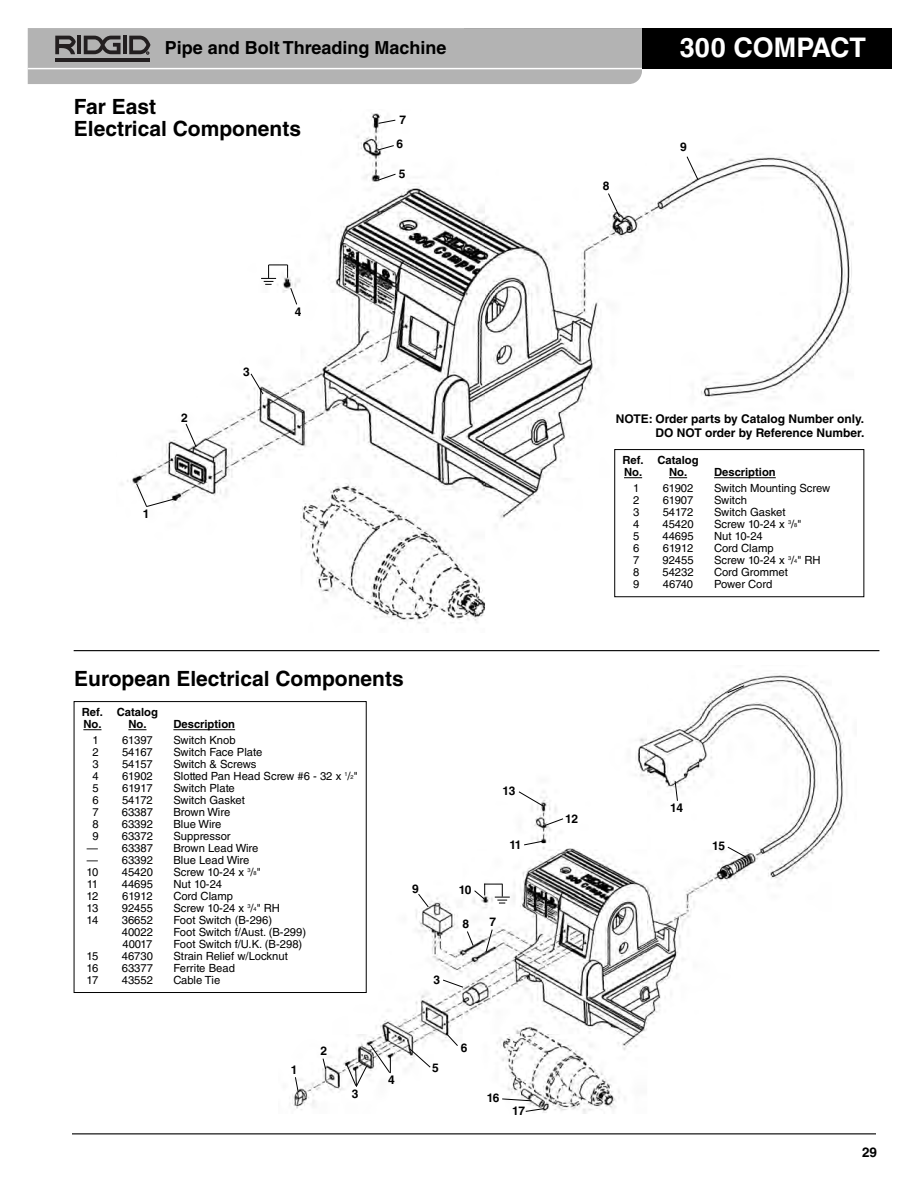
<style>
.page{position:relative;width:918px;height:1188px;background:#fff}
.page>*{position:absolute;margin:0;border:0;box-sizing:border-box;transform-origin:0 0}
.t1{font:700 27px "Helvetica LT Std";color:#fff}
.t2{font:700 21px/22.5px "Helvetica LT Std";color:#000}
.t3{font:700 18px "Helvetica LT Std";color:#000}
.t4{font:700 13.5px "Helvetica LT Std";color:#000}
.t5{font:700 12px/13.5px "Helvetica LT Std";color:#000;text-align:right}
.t6{font:11.25px "Helvetica LT Std";color:#000}
.t7{font:700 11.25px/12px "Helvetica LT Std";color:#000}
.s1{font-size:5.7px}
</style>
<div class="page">
<div style="left:464px;top:28px;width:428px;height:41px;background:#000"></div>
<svg style="left:28px;top:28px;width:614px;height:56px"></svg>
<hr style="left:72px;top:1133px;width:804px;height:1px;background:#000">
<img style="left:292px;top:673px;width:552px;height:440px">
<img style="left:127px;top:113px;width:735px;height:511px">
<div style="left:72px;top:97px;width:268px;height:51px;background:#fff"></div>
<hr style="left:74px;top:650px;width:805px;height:1px;background:#000">
<svg style="left:185px;top:423px;width:12px;height:25px"></svg>
<svg style="left:250px;top:373px;width:14px;height:22px"></svg>
<svg style="left:378px;top:119px;width:18px;height:5px"></svg>
<svg style="left:378px;top:145px;width:17px;height:6px"></svg>
<svg style="left:377px;top:173px;width:19px;height:8px"></svg>
<svg style="left:607px;top:193px;width:13px;height:25px"></svg>
<svg style="left:295px;top:1076px;width:4px;height:16px"></svg>
<svg style="left:322px;top:1058px;width:5px;height:12px"></svg>
<svg style="left:727px;top:685px;width:18px;height:9px"></svg>
<svg style="left:445px;top:1032px;width:14px;height:15px"></svg>
<svg style="left:485px;top:929px;width:8px;height:24px"></svg>
<svg style="left:466px;top:931px;width:8px;height:15px"></svg>
<svg style="left:417px;top:893px;width:12px;height:15px"></svg>
<div style="left:615px;top:450px;width:248px;height:146px;background:#fff"></div>
<div style="left:614px;top:449px;width:250px;height:148px;border:1px solid #000"></div>
<svg style="left:624px;top:477px;width:18px;height:1px"></svg>
<svg style="left:669px;top:477px;width:18px;height:1px"></svg>
<hr style="left:714px;top:477px;width:62px;height:1px;background:#000">
<div style="left:74px;top:702px;width:292px;height:290px;background:#fff"></div>
<div style="left:74px;top:701px;width:293px;height:292px;border:1px solid #000"></div>
<svg style="left:83px;top:729px;width:18px;height:1px"></svg>
<svg style="left:128px;top:729px;width:18px;height:1px"></svg>
<hr style="left:173px;top:729px;width:62px;height:1px;background:#000">
<svg style="left:261px;top:265px;width:37px;height:40px"></svg>
<svg style="left:136px;top:483px;width:40px;height:25px"></svg>
<svg style="left:686px;top:156px;width:13px;height:25px"></svg>
<svg style="left:409px;top:1048px;width:22px;height:20px"></svg>
<svg style="left:442px;top:979px;width:22px;height:9px"></svg>
<svg style="left:345px;top:1044px;width:46px;height:44px"></svg>
<svg style="left:525px;top:1108px;width:20px;height:4px"></svg>
<svg style="left:501px;top:1098px;width:31px;height:4px"></svg>
<svg style="left:523px;top:840px;width:21px;height:6px"></svg>
<svg style="left:518px;top:791px;width:26px;height:16px"></svg>
<svg style="left:544px;top:818px;width:20px;height:8px"></svg>
<svg style="left:474px;top:884px;width:36px;height:20px"></svg>
<svg style="left:727px;top:846px;width:20px;height:12px"></svg>
<svg style="left:674px;top:780px;width:4px;height:22px"></svg>
<h3 class="t3" style="left:165px;top:41px;width:283px">Pipe and Bolt Threading Machine</h3>
<h1 class="t1" style="left:680px;top:37px;width:188px">300 COMPACT</h1>
<h2 class="t2" style="left:74px;top:97px;width:229px">Far East<br>Electrical Components</h2>
<p class="t5" style="left:399px;top:114px;width:8px">7</p>
<p class="t5" style="left:397px;top:139px;width:8px">6</p>
<p class="t5" style="left:399px;top:169px;width:8px">5</p>
<p class="t5" style="left:603px;top:180px;width:8px">8</p>
<p class="t5" style="left:680px;top:142px;width:8px">9</p>
<p class="t5" style="left:181px;top:412px;width:8px">2</p>
<p class="t5" style="left:143px;top:508px;width:8px">1</p>
<p class="t5" style="left:243px;top:366px;width:8px">3</p>
<p class="t5" style="left:295px;top:306px;width:8px">4</p>
<h2 class="t2" style="left:74px;top:670px;width:331px">European Electrical Components</h2>
<p class="t7" style="left:82px;top:708px;width:78px">Ref. Catalog<br>No. No.</p>
<p class="t7" style="left:173px;top:720px;width:63px">Description</p>
<p class="t6" style="left:92px;top:736px;width:8px">1</p>
<p class="t6" style="left:122px;top:736px;width:32px">61397</p>
<p class="t6" style="left:173px;top:736px;width:64px">Switch Knob</p>
<p class="t6" style="left:92px;top:748px;width:8px">2</p>
<p class="t6" style="left:122px;top:748px;width:32px">54167</p>
<p class="t6" style="left:173px;top:748px;width:90px">Switch Face Plate</p>
<p class="t6" style="left:92px;top:760px;width:8px">3</p>
<p class="t6" style="left:122px;top:760px;width:32px">54157</p>
<p class="t6" style="left:173px;top:760px;width:85px">Switch &amp; Screws</p>
<p class="t6" style="left:92px;top:772px;width:8px">4</p>
<p class="t6" style="left:122px;top:772px;width:32px">61902</p>
<p class="t6" style="left:173px;top:772px;width:186px">Slotted Pan Head Screw #6 - 32 x <sup>1</sup>/<span class="s1">2</span>"</p>
<p class="t6" style="left:92px;top:784px;width:8px">5</p>
<p class="t6" style="left:122px;top:784px;width:32px">61917</p>
<p class="t6" style="left:173px;top:784px;width:63px">Switch Plate</p>
<p class="t6" style="left:92px;top:796px;width:8px">6</p>
<p class="t6" style="left:122px;top:796px;width:32px">54172</p>
<p class="t6" style="left:173px;top:796px;width:73px">Switch Gasket</p>
<p class="t6" style="left:92px;top:808px;width:8px">7</p>
<p class="t6" style="left:122px;top:808px;width:33px">63387</p>
<p class="t6" style="left:173px;top:808px;width:58px">Brown Wire</p>
<p class="t6" style="left:92px;top:820px;width:8px">8</p>
<p class="t6" style="left:122px;top:820px;width:33px">63392</p>
<p class="t6" style="left:173px;top:820px;width:49px">Blue Wire</p>
<p class="t6" style="left:92px;top:832px;width:8px">9</p>
<p class="t6" style="left:122px;top:832px;width:33px">63372</p>
<p class="t6" style="left:173px;top:832px;width:59px">Suppressor</p>
<p class="t6" style="left:87px;top:844px;width:68px">— 63387</p>
<p class="t6" style="left:173px;top:844px;width:86px">Brown Lead Wire</p>
<p class="t6" style="left:87px;top:856px;width:68px">— 63392</p>
<p class="t6" style="left:173px;top:856px;width:78px">Blue Lead Wire</p>
<p class="t6" style="left:86px;top:868px;width:13px">10</p>
<p class="t6" style="left:122px;top:868px;width:33px">45420</p>
<p class="t6" style="left:173px;top:868px;width:89px">Screw 10-24 x <sup>3</sup>/<span class="s1">8</span>"</p>
<p class="t6" style="left:87px;top:880px;width:13px">11</p>
<p class="t6" style="left:122px;top:880px;width:33px">44695</p>
<p class="t6" style="left:173px;top:880px;width:50px">Nut 10-24</p>
<p class="t6" style="left:86px;top:892px;width:14px">12</p>
<p class="t6" style="left:122px;top:892px;width:32px">61912</p>
<p class="t6" style="left:173px;top:892px;width:61px">Cord Clamp</p>
<p class="t6" style="left:86px;top:904px;width:14px">13</p>
<p class="t6" style="left:122px;top:904px;width:33px">92455</p>
<p class="t6" style="left:173px;top:904px;width:108px">Screw 10-24 x <sup>3</sup>/<span class="s1">4</span>" RH</p>
<p class="t6" style="left:86px;top:916px;width:14px">14</p>
<p class="t6" style="left:122px;top:916px;width:33px">36652</p>
<p class="t6" style="left:173px;top:916px;width:100px">Foot Switch (B-296)</p>
<p class="t6" style="left:122px;top:928px;width:33px">40022</p>
<p class="t6" style="left:173px;top:928px;width:134px">Foot Switch f/Aust. (B-299)</p>
<p class="t6" style="left:122px;top:940px;width:31px">40017</p>
<p class="t6" style="left:173px;top:940px;width:130px">Foot Switch f/U.K. (B-298)</p>
<p class="t6" style="left:86px;top:952px;width:14px">15</p>
<p class="t6" style="left:122px;top:952px;width:33px">46730</p>
<p class="t6" style="left:173px;top:952px;width:116px">Strain Relief w/Locknut</p>
<p class="t6" style="left:86px;top:964px;width:14px">16</p>
<p class="t6" style="left:122px;top:964px;width:33px">63377</p>
<p class="t6" style="left:173px;top:964px;width:63px">Ferrite Bead</p>
<p class="t6" style="left:86px;top:976px;width:14px">17</p>
<p class="t6" style="left:122px;top:976px;width:33px">43552</p>
<p class="t6" style="left:173px;top:976px;width:48px">Cable Tie</p>
<p class="t5" style="left:412px;top:883px;width:8px">9</p>
<p class="t5" style="left:434px;top:974px;width:8px">3</p>
<p class="t5" style="left:503px;top:785px;width:14px">13</p>
<p class="t5" style="left:509px;top:839px;width:14px">11</p>
<p class="t5" style="left:459px;top:884px;width:14px">10</p>
<p class="t5" style="left:463px;top:918px;width:8px">8</p>
<p class="t5" style="left:490px;top:916px;width:8px">7</p>
<p class="t5" style="left:291px;top:1064px;width:8px">1</p>
<p class="t5" style="left:320px;top:1045px;width:8px">2</p>
<p class="t5" style="left:352px;top:1088px;width:8px">3</p>
<p class="t5" style="left:388px;top:1074px;width:8px">4</p>
<p class="t5" style="left:432px;top:1062px;width:8px">5</p>
<p class="t5" style="left:461px;top:1043px;width:8px">6</p>
<p class="t5" style="left:487px;top:1092px;width:14px">16</p>
<p class="t5" style="left:512px;top:1105px;width:14px">17</p>
<p class="t5" style="left:616px;top:413px;width:250px">NOTE: Order parts by Catalog Number only.<br>DO NOT order by Reference Number.</p>
<p class="t7" style="left:623px;top:456px;width:78px">Ref. Catalog<br>No. No.</p>
<p class="t7" style="left:714px;top:468px;width:63px">Description</p>
<p class="t6" style="left:633px;top:484px;width:8px">1</p>
<p class="t6" style="left:663px;top:484px;width:32px">61902</p>
<p class="t6" style="left:714px;top:484px;width:118px">Switch Mounting Screw</p>
<p class="t6" style="left:633px;top:496px;width:8px">2</p>
<p class="t6" style="left:663px;top:496px;width:32px">61907</p>
<p class="t6" style="left:714px;top:496px;width:34px">Switch</p>
<p class="t6" style="left:633px;top:508px;width:8px">3</p>
<p class="t6" style="left:663px;top:508px;width:32px">54172</p>
<p class="t6" style="left:714px;top:508px;width:73px">Switch Gasket</p>
<p class="t6" style="left:633px;top:520px;width:8px">4</p>
<p class="t6" style="left:662px;top:520px;width:33px">45420</p>
<p class="t6" style="left:714px;top:520px;width:89px">Screw 10-24 x <sup>3</sup>/<span class="s1">8</span>"</p>
<p class="t6" style="left:633px;top:532px;width:8px">5</p>
<p class="t6" style="left:662px;top:532px;width:33px">44695</p>
<p class="t6" style="left:714px;top:532px;width:50px">Nut 10-24</p>
<p class="t6" style="left:633px;top:544px;width:8px">6</p>
<p class="t6" style="left:663px;top:544px;width:32px">61912</p>
<p class="t6" style="left:714px;top:544px;width:61px">Cord Clamp</p>
<p class="t6" style="left:633px;top:556px;width:8px">7</p>
<p class="t6" style="left:662px;top:556px;width:33px">92455</p>
<p class="t6" style="left:714px;top:556px;width:108px">Screw 10-24 x <sup>3</sup>/<span class="s1">4</span>" RH</p>
<p class="t6" style="left:633px;top:568px;width:8px">8</p>
<p class="t6" style="left:662px;top:568px;width:33px">54232</p>
<p class="t6" style="left:714px;top:568px;width:75px">Cord Grommet</p>
<p class="t6" style="left:633px;top:580px;width:8px">9</p>
<p class="t6" style="left:663px;top:580px;width:32px">46740</p>
<p class="t6" style="left:714px;top:580px;width:60px">Power Cord</p>
<p class="t5" style="left:565px;top:813px;width:14px">12</p>
<p class="t5" style="left:670px;top:802px;width:14px">14</p>
<p class="t5" style="left:712px;top:840px;width:14px">15</p>
<p class="t4" style="left:862px;top:1147px;width:17px">29</p>
</div>
